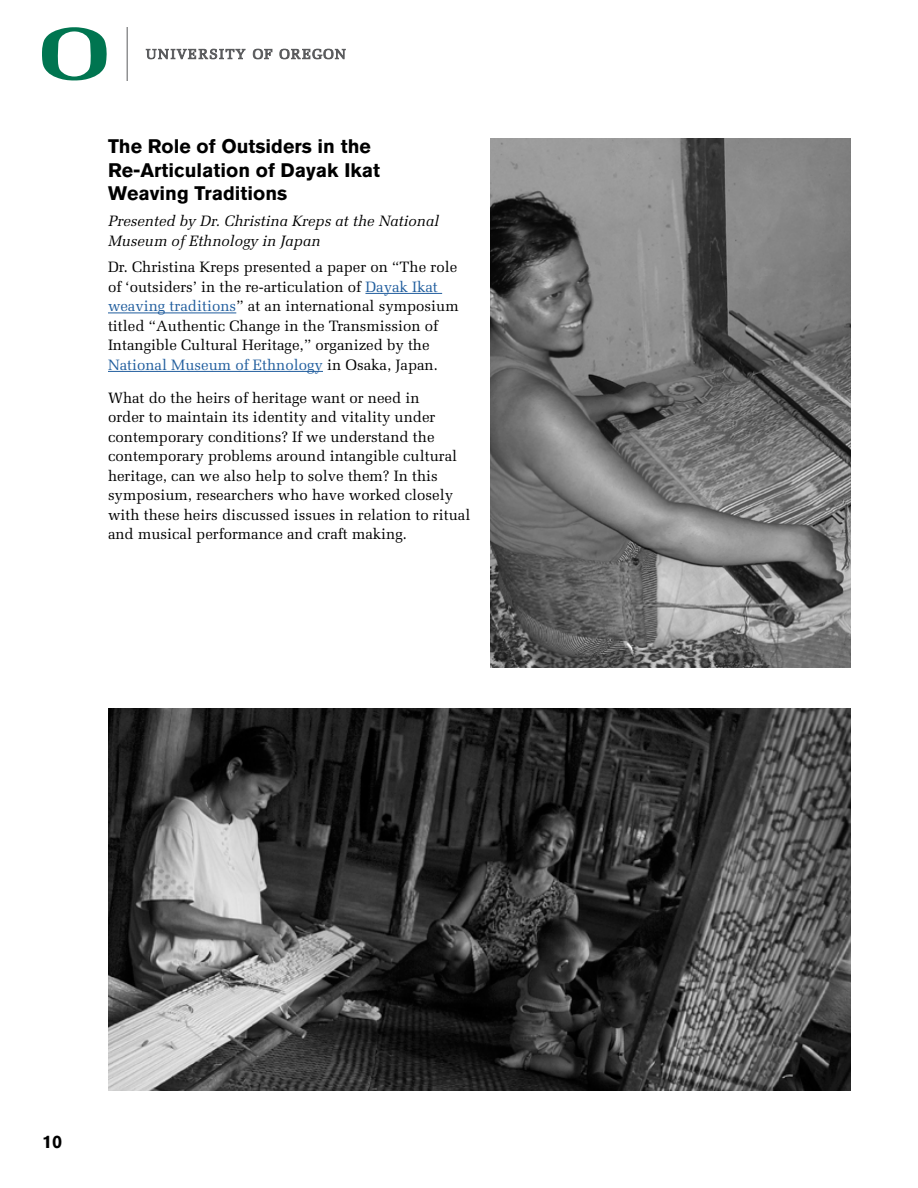
<style>
.page{position:relative;width:918px;height:1188px;background:#fff}
.page>*{position:absolute;margin:0;border:0;box-sizing:border-box;transform-origin:0 0}
.t1{font:700 19.5px/23.4px "Akzidenz Grotesk BQ";color:#000}
.t2{font:700 18px "Akzidenz Grotesk BQ";color:#000}
.t3{font:15px/19.5px "Melior";color:#000}
.t4{font:italic 15px/19.5px "Melior";color:#000}
.s1{color:#215e9e}
</style>
<div class="page">
<svg style="left:146px;top:49px;width:99px;height:10px"></svg>
<svg style="left:253px;top:49px;width:19px;height:10px"></svg>
<svg style="left:280px;top:49px;width:65px;height:10px"></svg>
<hr style="left:127px;top:27px;width:1px;height:54px;background:#5a5b5d">
<svg style="left:42px;top:27px;width:65px;height:54px"></svg>
<hr style="left:365px;top:293px;width:77px;height:1px;background:#215e9e">
<hr style="left:108px;top:313px;width:128px;height:1px;background:#215e9e">
<hr style="left:108px;top:371px;width:215px;height:1px;background:#215e9e">
<img style="left:108px;top:708px;width:742px;height:382px">
<img style="left:490px;top:138px;width:360px;height:529px">
<h1 class="t1" style="left:108px;top:135px;width:274px">The Role of Outsiders in the<br>Re-Articulation of Dayak Ikat<br>Weaving Traditions</h1>
<p class="t4" style="left:108px;top:212px;width:332px">Presented by Dr. Christina Kreps at the National<br>Museum of Ethnology in Japan</p>
<p class="t3" style="left:108px;top:257px;width:352px">Dr. Christina Kreps presented a paper on “The role of ‘outsiders’ in the re-articulation of <span class="s1">Dayak Ikat weaving traditions</span>” at an international symposium titled “Authentic Change in the Transmission of Intangible Cultural Heritage,” organized by the <span class="s1">National Museum of Ethnology</span> in Osaka, Japan.</p>
<p class="t3" style="left:108px;top:388px;width:364px">What do the heirs of heritage want or need in<br>order to maintain its identity and vitality under contemporary conditions? If we understand the contemporary problems around intangible cultural heritage, can we also help to solve them? In this symposium, researchers who have worked closely with these heirs discussed issues in relation to ritual and musical performance and craft making.</p>
<p class="t2" style="left:42px;top:1131px;width:22px">10</p>
</div>
